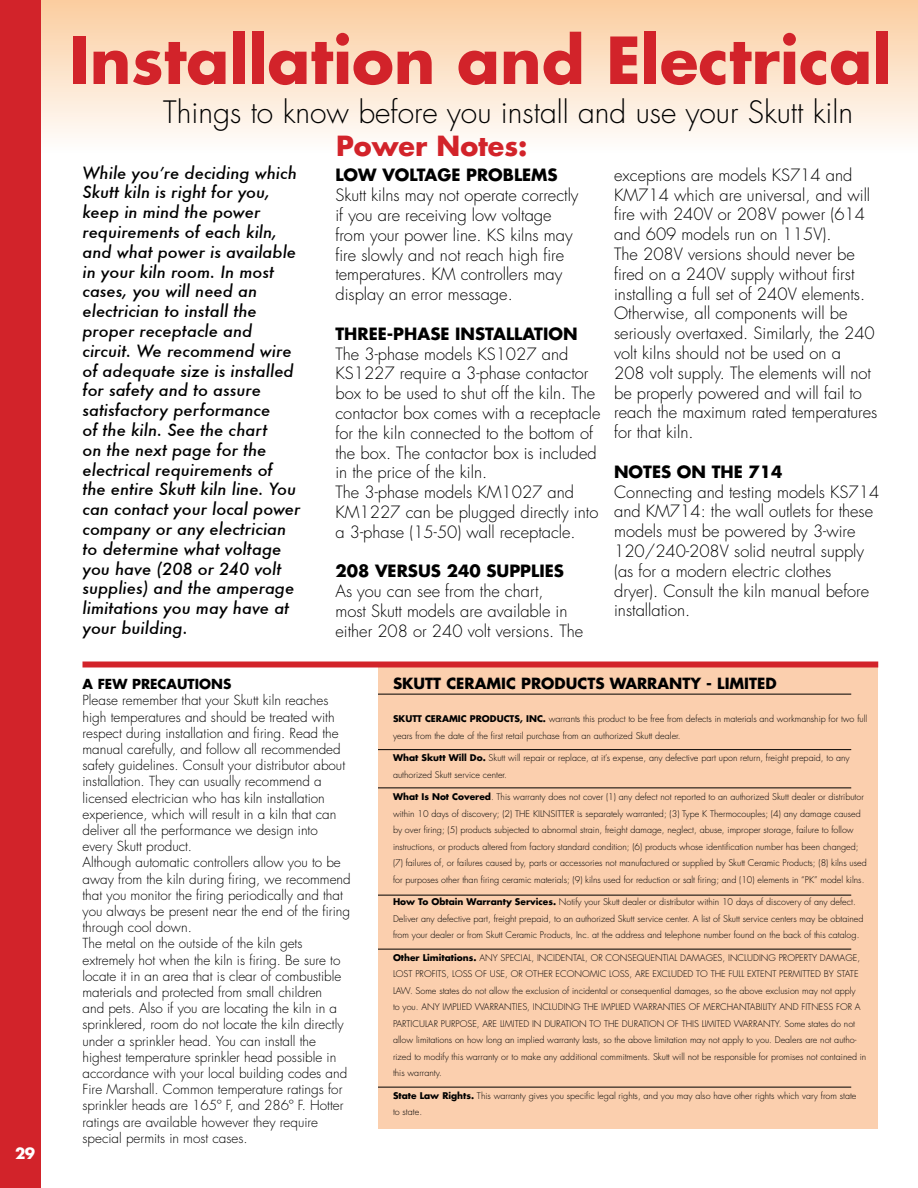
<style>
.page{position:relative;width:918px;height:1188px;background:#fff}
.page>*{position:absolute;margin:0;border:0;box-sizing:border-box;transform-origin:0 0}
.t1{font:700 63px "Futura";color:#d2232a}
.t2{font:300 30px "Futura";color:#000}
.t3{font:700 27px "Futura";color:#d2232a}
.t4{font:300 16.5px/19.8px "Futura";color:#000}
.t5{font:italic 500 16.5px/19.8px "Futura";color:#000}
.t6{font:700 16.5px "Futura";color:#000}
.t7{font:700 15px "Futura";color:#000}
.t8{font:700 15px "Futura";color:#fff}
.t9{font:300 13.5px/16.2px "Futura";color:#000}
.t10{font:700 13.5px "Futura";color:#000}
.t11{font:300 9px/16.5px "Futura";color:#000}
.s1{font-weight:700}
</style>
<div class="page">
<div style="left:0;top:0;width:918px;height:205px;background:linear-gradient(to bottom,#fbcfa4,#fff)"></div>
<div style="left:379px;top:666px;width:499px;height:462px;background:#fbcfae"></div>
<div style="left:0;top:0;width:40px;height:1188px;background:#d2232a"></div>
<div style="left:82px;top:662px;width:796px;height:6px;background:#d2232a"></div>
<hr style="left:378px;top:694px;width:473px;height:1px;background:#000">
<hr style="left:378px;top:788px;width:473px;height:1px;background:#000">
<hr style="left:378px;top:749px;width:473px;height:1px;background:#000">
<hr style="left:378px;top:895px;width:473px;height:1px;background:#000">
<hr style="left:378px;top:949px;width:473px;height:1px;background:#000">
<hr style="left:378px;top:1087px;width:473px;height:1px;background:#000">
<h3 class="t8" style="left:15px;top:1144px;width:22px">29</h3>
<h1 class="t1" style="left:69px;top:18px;width:824px">Installation and Electrical</h1>
<h2 class="t2" style="left:163px;top:94px;width:692px">Things to know before you install and use your Skutt kiln</h2>
<p class="t5" style="left:82px;top:162px;width:220px">While you’re deciding which<br>Skutt kiln is right for you, keep in mind the power requirements of each kiln, and what power is available in your kiln room. In most cases, you will need an electrician to install the proper receptacle and circuit. We recommend wire of adequate size is installed for safety and to assure satisfactory performance<br>of the kiln. See the chart<br>on the next page for the electrical requirements of<br>the entire Skutt kiln line. You can contact your local power company or any electrician to determine what voltage you have (208 or 240 volt supplies) and the amperage limitations you may have at your building.</p>
<h3 class="t6" style="left:335px;top:164px;width:224px">LOW VOLTAGE PROBLEMS</h3>
<h3 class="t3" style="left:336px;top:128px;width:193px">Power Notes:</h3>
<p class="t4" style="left:614px;top:165px;width:265px">exceptions are models KS714 and KM714 which are universal, and will fire with 240V or 208V power (614 and 609 models run on 115V).<br>The 208V versions should never be fired on a 240V supply without first installing a full set of 240V elements.<br>Otherwise, all components will be seriously overtaxed. Similarly, the 240 volt kilns should not be used on a<br>208 volt supply. The elements will not be properly powered and will fail to reach the maximum rated temperatures for that kiln.</p>
<h3 class="t6" style="left:614px;top:461px;width:170px">NOTES ON THE 714</h3>
<h3 class="t4" style="left:614px;top:482px;width:267px">Connecting and testing models KS714 and KM714: the wall outlets for these models must be powered by 3-wire<br>120/240-208V solid neutral supply (as for a modern electric clothes dryer). Consult the kiln manual before installation.</h3>
<h3 class="t4" style="left:335px;top:186px;width:245px">Skutt kilns may not operate correctly if you are receiving low voltage from your power line. KS kilns may fire slowly and not reach high fire temperatures. KM controllers may display an error message.</h3>
<h3 class="t6" style="left:335px;top:323px;width:244px">THREE-PHASE INSTALLATION</h3>
<p class="t4" style="left:335px;top:344px;width:267px">The 3-phase models KS1027 and KS1227 require a 3-phase contactor box to be used to shut off the kiln. The contactor box comes with a receptacle for the kiln connected to the bottom of the box. The contactor box is included in the price of the kiln.<br>The 3-phase models KM1027 and KM1227 can be plugged directly into a 3-phase (15-50) wall receptacle.</p>
<h3 class="t6" style="left:335px;top:560px;width:230px">208 VERSUS 240 SUPPLIES</h3>
<h3 class="t4" style="left:335px;top:582px;width:249px">As you can see from the chart,<br>most Skutt models are available in either 208 or 240 volt versions. The</h3>
<h3 class="t10" style="left:82px;top:675px;width:150px">A FEW PRECAUTIONS</h3>
<p class="t9" style="left:82px;top:693px;width:270px">Please remember that your Skutt kiln reaches high temperatures and should be treated with respect during installation and firing. Read the manual carefully, and follow all recommended safety guidelines. Consult your distributor about installation. They can usually recommend a licensed electrician who has kiln installation experience, which will result in a kiln that can deliver all the performance we design into every Skutt product.<br>Although automatic controllers allow you to be away from the kiln during firing, we recommend that you monitor the firing periodically and that you always be present near the end of the firing through cool down.<br>The metal on the outside of the kiln gets extremely hot when the kiln is firing. Be sure to locate it in an area that is clear of combustible materials and protected from small children<br>and pets. Also if you are locating the kiln in a sprinklered, room do not locate the kiln directly under a sprinkler head. You can install the highest temperature sprinkler head possible in accordance with your local building codes and Fire Marshall. Common temperature ratings for sprinkler heads are 165º F, and 286º F. Hotter ratings are available however they require special permits in most cases.</p>
<h3 class="t7" style="left:393px;top:674px;width:385px">SKUTT CERAMIC PRODUCTS WARRANTY - LIMITED</h3>
<p class="t11" style="left:393px;top:711px;width:476px"><span class="s1">SKUTT CERAMIC PRODUCTS, INC.</span> warrants this product to be free from defects in materials and workmanship for two full years from the date of the first retail purchase from an authorized Skutt dealer.</p>
<p class="t11" style="left:393px;top:750px;width:458px"><span class="s1">What Skutt Will Do.</span> Skutt will repair or replace, at it’s expense, any defective part upon return, freight prepaid, to any authorized Skutt service center.</p>
<p class="t11" style="left:393px;top:789px;width:475px"><span class="s1">What Is Not Covered</span>. This warranty does not cover (1) any defect not reported to an authorized Skutt dealer or distributor within 10 days of discovery; (2) THE KILNSITTER is separately warranted; (3) Type K Thermocouples; (4) any damage caused by over firing; (5) products subjected to abnormal strain, freight damage, neglect, abuse, improper storage, failure to follow instructions, or products altered from factory standard condition; (6) products whose identification number has been changed; (7) failures of, or failures caused by, parts or accessories not manufactured or supplied by Skutt Ceramic Products; (8) kilns used for purposes other than firing ceramic materials; (9) kilns used for reduction or salt firing; and (10) elements in “PK” model kilns.</p>
<p class="t11" style="left:393px;top:894px;width:472px"><span class="s1">How To Obtain Warranty Services.</span> Notify your Skutt dealer or distributor within 10 days of discovery of any defect.<br>Deliver any defective part, freight prepaid, to an authorized Skutt service center. A list of Skutt service centers may be obtained from your dealer or from Skutt Ceramic Products, Inc. at the address and telephone number found on the back of this catalog.</p>
<p class="t11" style="left:393px;top:950px;width:475px"><span class="s1">Other Limitations.</span> ANY SPECIAL, INCIDENTAL, OR CONSEQUENTIAL DAMAGES, INCLUDING PROPERTY DAMAGE, LOST PROFITS, LOSS OF USE, OR OTHER ECONOMIC LOSS, ARE EXCLUDED TO THE FULL EXTENT PERMITTED BY STATE LAW. Some states do not allow the exclusion of incidental or consequential damages, so the above exclusion may not apply<br>to you. ANY IMPLIED WARRANTIES, INCLUDING THE IMPLIED WARRANTIES OF MERCHANTABILITY AND FITNESS FOR A PARTICULAR PURPOSE, ARE LIMITED IN DURATION TO THE DURATION OF THIS LIMITED WARRANTY. Some states do not allow limitations on how long an implied warranty lasts, so the above limitation may not apply to you. Dealers are not autho&shy;rized to modify this warranty or to make any additional commitments. Skutt will not be responsible for promises not contained in this warranty.</p>
<p class="t11" style="left:393px;top:1088px;width:465px"><span class="s1">State Law Rights.</span> This warranty gives you specific legal rights, and you may also have other rights which vary from state to state.</p>
</div>
